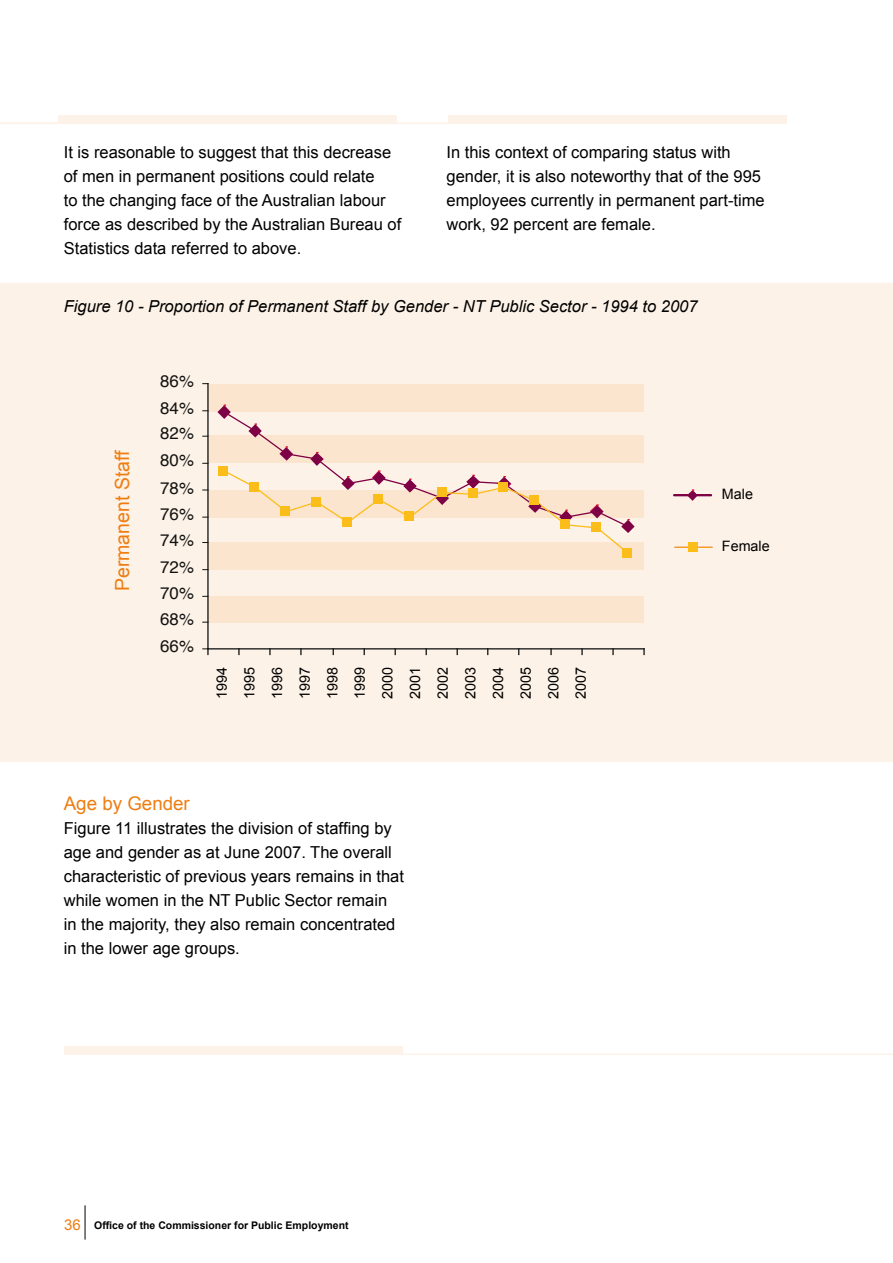
<style>
.page{position:relative;width:893px;height:1263px;background:#fff}
.page>*{position:absolute;margin:0;border:0;box-sizing:border-box;transform-origin:0 0}
.t1{font:19.5px "Arial";color:#ee7d11}
.t2{font:18.75px "Arial";color:#ee7d11}
.t3{font:16.8px "Helvetica";letter-spacing:.005em;color:#111211}
.t4{font:16.5px/24px "Arial";color:#000}
.t5{font:italic 16.5px "Arial";color:#000}
.t6{font:14.4px/27.6px "Arial";color:#000}
.t7{font:700 10.5px "Arial";color:#000}
.s1{font-weight:400;font-size:15px;color:#ee7d11}
</style>
<div class="page">
<hr style="left:85px;top:1205px;width:1px;height:34px;background:#000">
<div style="left:0;top:283px;width:893px;height:479px;background:#fdf2e7"></div>
<div style="left:208px;top:596px;width:436px;height:26px;background:#fce5cf"></div>
<div style="left:208px;top:542px;width:436px;height:27px;background:#fce5cf"></div>
<div style="left:208px;top:491px;width:436px;height:27px;background:#fce5cf"></div>
<div style="left:208px;top:436px;width:436px;height:27px;background:#fce5cf"></div>
<div style="left:208px;top:384px;width:436px;height:27px;background:#fce5cf"></div>
<hr style="left:207px;top:384px;width:2px;height:265px;background:#111211">
<hr style="left:208px;top:648px;width:436px;height:1px;background:#111211">
<svg style="left:203px;top:648px;width:6px;height:6px"></svg>
<svg style="left:217px;top:404px;width:418px;height:145px"></svg>
<div style="left:219px;top:466px;width:9px;height:9px;background:#fbbd1a"></div>
<div style="left:250px;top:482px;width:9px;height:9px;background:#fbbd1a"></div>
<div style="left:281px;top:506px;width:9px;height:10px;background:#fbbd1a"></div>
<div style="left:312px;top:497px;width:9px;height:9px;background:#fbbd1a"></div>
<div style="left:343px;top:517px;width:9px;height:10px;background:#fbbd1a"></div>
<div style="left:374px;top:494px;width:9px;height:9px;background:#fbbd1a"></div>
<div style="left:405px;top:511px;width:9px;height:10px;background:#fbbd1a"></div>
<div style="left:437px;top:487px;width:9px;height:10px;background:#fbbd1a"></div>
<div style="left:468px;top:489px;width:9px;height:9px;background:#fbbd1a"></div>
<div style="left:499px;top:482px;width:9px;height:9px;background:#fbbd1a"></div>
<div style="left:529px;top:496px;width:10px;height:9px;background:#fbbd1a"></div>
<div style="left:560px;top:520px;width:10px;height:9px;background:#fbbd1a"></div>
<div style="left:591px;top:522px;width:10px;height:10px;background:#fbbd1a"></div>
<div style="left:622px;top:548px;width:10px;height:10px;background:#fbbd1a"></div>
<hr style="left:674px;top:494px;width:37px;height:2px;background:#7e0045">
<svg style="left:687px;top:489px;width:11px;height:12px"></svg>
<hr style="left:674px;top:547px;width:38px;height:1px;background:#fbbd1a">
<div style="left:688px;top:542px;width:9px;height:10px;background:#fbbd1a"></div>
<div style="left:58px;top:115px;width:339px;height:9px;background:#fdf2e7"></div>
<div style="left:448px;top:115px;width:339px;height:9px;background:#fdf2e7"></div>
<hr style="left:0;top:123px;width:787px;height:1px;background:#fdf2e7">
<hr style="left:64px;top:1053px;width:829px;height:2px;background:#fdf2e7">
<div style="left:64px;top:1046px;width:338px;height:9px;background:#fdf2e7"></div>
<p class="t4" style="left:64px;top:140px;width:339px">It is reasonable to suggest that this decrease of men in permanent positions could relate<br>to the changing face of the Australian labour force as described by the Australian Bureau of Statistics data referred to above.</p>
<p class="t4" style="left:446px;top:140px;width:320px">In this context of comparing status with gender, it is also noteworthy that of the 995 employees currently in permanent part-time work, 92 percent are female.</p>
<p class="t5" style="left:64px;top:295px;width:635px">Figure 10 - Proportion of Permanent Staff by Gender - NT Public Sector - 1994 to 2007</p>
<p class="t3" style="left:160px;top:367px;width:35px">86%</p>
<p class="t3" style="left:160px;top:394px;width:35px">84%</p>
<p class="t1" style="left:109px;top:591px;width:143px;rotate:-90deg">Permanent Staff</p>
<p class="t3" style="left:160px;top:419px;width:35px">82%</p>
<p class="t3" style="left:160px;top:446px;width:35px">80%</p>
<p class="t3" style="left:160px;top:473px;width:35px">78%</p>
<p class="t3" style="left:160px;top:500px;width:35px">76%</p>
<p class="t3" style="left:160px;top:525px;width:35px">74%</p>
<p class="t3" style="left:160px;top:552px;width:35px">72%</p>
<p class="t3" style="left:160px;top:579px;width:35px">70%</p>
<p class="t3" style="left:160px;top:605px;width:35px">68%</p>
<p class="t3" style="left:160px;top:632px;width:35px">66%</p>
<p class="t6" style="left:208px;top:699px;width:33px;rotate:-90deg">1994<br>1995<br>1996<br>1997<br>1998<br>1999<br>2000<br>2001<br>2002<br>2003<br>2004<br>2005<br>2006<br>2007</p>
<p class="t2" style="left:64px;top:791px;width:128px">Age by Gender</p>
<p class="t4" style="left:64px;top:816px;width:342px">Figure 11 illustrates the division of staffing by age and gender as at June 2007. The overall characteristic of previous years remains in that while women in the NT Public Sector remain in the majority, they also remain concentrated in the lower age groups.</p>
<p class="t7" style="left:64px;top:1218px;width:286px"><span class="s1">36</span> Office of the Commissioner for Public Employment</p>
<p class="t6" style="left:722px;top:480px;width:33px">Male</p>
<p class="t6" style="left:722px;top:532px;width:49px">Female</p>
</div>
